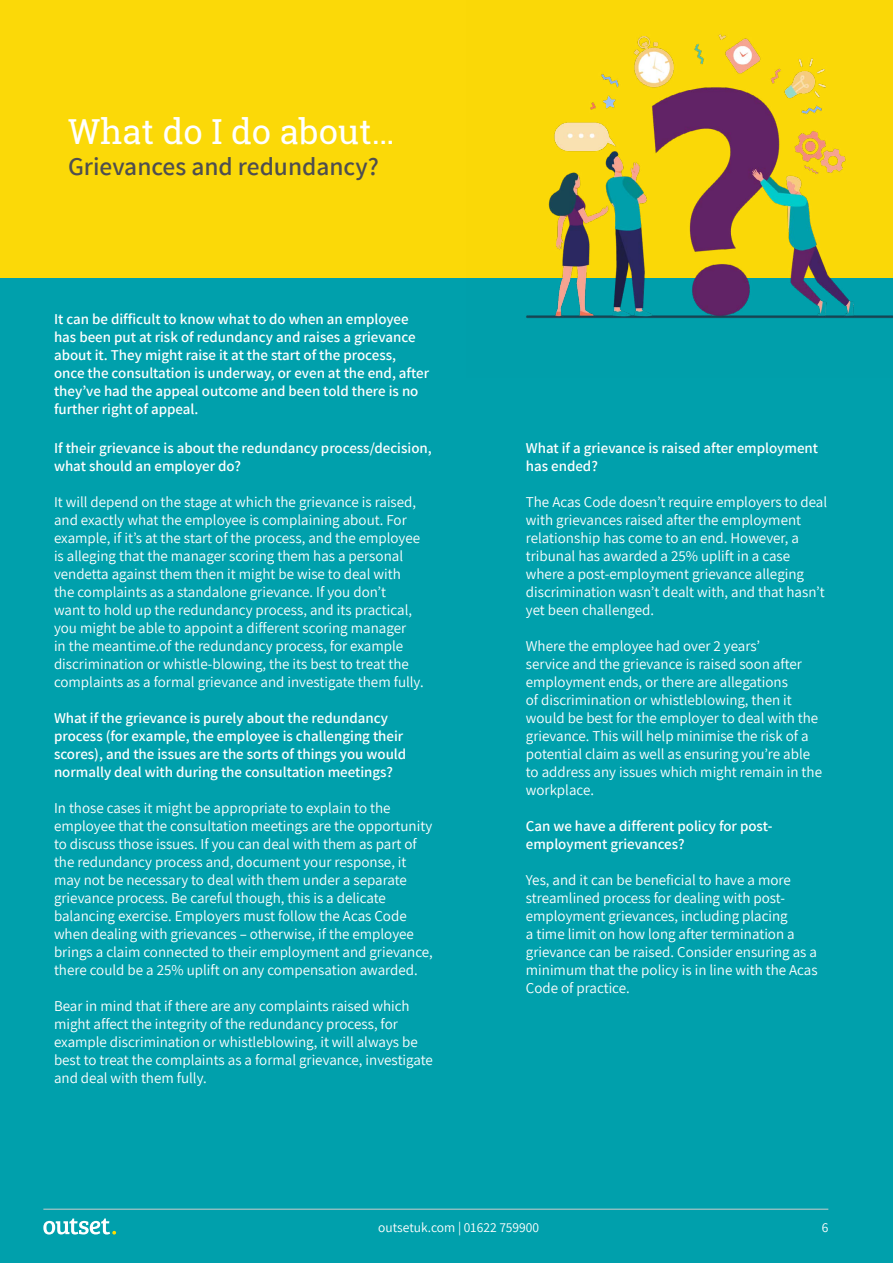
<style>
.page{position:relative;width:893px;height:1263px;background:#00a0ac}
.page>*{position:absolute;margin:0;border:0;box-sizing:border-box;transform-origin:0 0}
.t1{font:34.5px "Roboto Slab";color:#fff}
.t2{font:600 25.5px "Assistant";color:#4e4e50}
.t3{font:15px/18px "Assistant";color:#fff}
.t4{font:600 15px/18px "Assistant";color:#fff}
.t5{font:13.5px "Assistant";color:#fff}
</style>
<div class="page">
<svg style="left:43px;top:1218px;width:73px;height:16px"></svg>
<hr style="left:43px;top:1209px;width:785px;height:1px;background:#cdcccc">
<div style="left:0;top:0;width:893px;height:277px;background:#fbd908"></div>
<img style="left:466px;top:34px;width:427px;height:284px">
<h1 class="t1" style="left:68px;top:108px;width:328px">What do I do about…</h1>
<h2 class="t2" style="left:68px;top:149px;width:312px">Grievances and redundancy?</h2>
<p class="t4" style="left:54px;top:309px;width:377px">It can be difficult to know what to do when an employee has been put at risk of redundancy and raises a grievance about it. They might raise it at the start of the process, once the consultation is underway, or even at the end, after they’ve had the appeal outcome and been told there is no further right of appeal.</p>
<p class="t4" style="left:54px;top:438px;width:379px">If their grievance is about the redundancy process/decision, what should an employer do?</p>
<p class="t3" style="left:54px;top:492px;width:371px">It will depend on the stage at which the grievance is raised, and exactly what the employee is complaining about. For example, if it’s at the start of the process, and the employee is alleging that the manager scoring them has a personal vendetta against them then it might be wise to deal with the complaints as a standalone grievance. If you don’t<br>want to hold up the redundancy process, and its practical, you might be able to appoint a different scoring manager<br>in the meantime.of the redundancy process, for example discrimination or whistle-blowing, the its best to treat the complaints as a formal grievance and investigate them fully.</p>
<p class="t4" style="left:54px;top:708px;width:354px">What if the grievance is purely about the redundancy process (for example, the employee is challenging their scores), and the issues are the sorts of things you would normally deal with during the consultation meetings?</p>
<p class="t3" style="left:54px;top:798px;width:380px">In those cases it might be appropriate to explain to the employee that the consultation meetings are the opportunity to discuss those issues. If you can deal with them as part of the redundancy process and, document your response, it may not be necessary to deal with them under a separate grievance process. Be careful though, this is a delicate balancing exercise. Employers must follow the Acas Code when dealing with grievances – otherwise, if the employee brings a claim connected to their employment and grievance, there could be a 25% uplift on any compensation awarded.</p>
<p class="t3" style="left:54px;top:996px;width:380px">Bear in mind that if there are any complaints raised which might affect the integrity of the redundancy process, for example discrimination or whistleblowing, it will always be best to treat the complaints as a formal grievance, investigate and deal with them fully.</p>
<p class="t4" style="left:526px;top:438px;width:294px">What if a grievance is raised after employment has ended?</p>
<p class="t3" style="left:526px;top:492px;width:303px">The Acas Code doesn’t require employers to deal with grievances raised after the employment relationship has come to an end. However, a tribunal has awarded a 25% uplift in a case where a post-employment grievance alleging discrimination wasn’t dealt with, and that hasn’t yet been challenged.</p>
<p class="t3" style="left:526px;top:636px;width:298px">Where the employee had over 2 years’<br>service and the grievance is raised soon after employment ends, or there are allegations<br>of discrimination or whistleblowing, then it would be best for the employer to deal with the grievance. This will help minimise the risk of a potential claim as well as ensuring you’re able to address any issues which might remain in the workplace.</p>
<p class="t4" style="left:526px;top:816px;width:248px">Can we have a different policy for post&shy;employment grievances?</p>
<p class="t3" style="left:526px;top:870px;width:293px">Yes, and it can be beneficial to have a more streamlined process for dealing with post&shy;employment grievances, including placing<br>a time limit on how long after termination a grievance can be raised. Consider ensuring as a minimum that the policy is in line with the Acas Code of practice.</p>
<p class="t5" style="left:378px;top:1218px;width:162px">outsetuk.com | 01622 759900</p>
<p class="t5" style="left:822px;top:1218px;width:8px">6</p>
</div>
